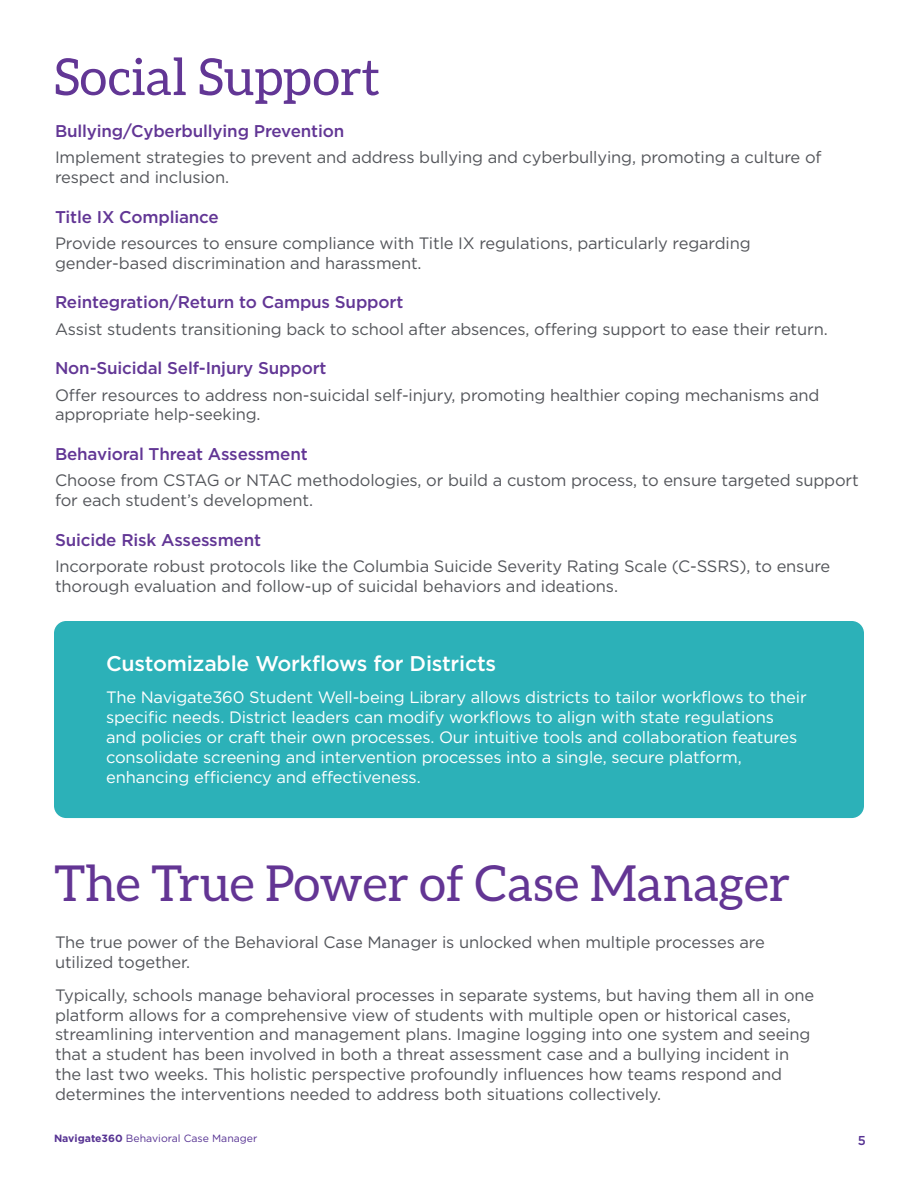
<style>
.page{position:relative;width:918px;height:1188px;background:#fff}
.page>*{position:absolute;margin:0;border:0;box-sizing:border-box;transform-origin:0 0}
.t1{font:51px "Aleo";color:#623695}
.t2{font:49.65px "Aleo";color:#633594}
.t3{font:500 21.3px "Gotham";letter-spacing:-.01em;color:#fff}
.t4{font:500 16.95px "Gotham";letter-spacing:-.01em;color:#623695}
.t5{font:16.5px/19.8px "Gotham";letter-spacing:-.01em;color:#54565b}
.t6{font:16.5px/19.8px "Gotham";letter-spacing:-.01em;color:#fff}
.t7{font:500 12.9px "Gotham";color:#573393}
.t8{font:10.5px "Gotham";color:#573393}
.s1{font-weight:700}
</style>
<div class="page">
<div style="left:54px;top:621px;width:810px;height:197px;background:#2cb1b8;border-radius:12px"></div>
<h1 class="t1" style="left:54px;top:48px;width:328px">Social Support</h1>
<p class="t4" style="left:55px;top:120px;width:291px">Bullying/Cyberbullying Prevention</p>
<p class="t5" style="left:55px;top:147px;width:768px">Implement strategies to prevent and address bullying and cyberbullying, promoting a culture of respect and inclusion.</p>
<p class="t4" style="left:55px;top:206px;width:165px">Title IX Compliance</p>
<p class="t5" style="left:55px;top:233px;width:697px">Provide resources to ensure compliance with Title IX regulations, particularly regarding gender-based discrimination and harassment.</p>
<p class="t4" style="left:55px;top:291px;width:350px">Reintegration/Return to Campus Support</p>
<p class="t5" style="left:55px;top:319px;width:774px">Assist students transitioning back to school after absences, offering support to ease their return.</p>
<p class="t4" style="left:55px;top:357px;width:273px">Non-Suicidal Self-Injury Support</p>
<p class="t5" style="left:55px;top:384px;width:766px">Offer resources to address non-suicidal self-injury, promoting healthier coping mechanisms and appropriate help-seeking.</p>
<p class="t4" style="left:55px;top:443px;width:254px">Behavioral Threat Assessment</p>
<p class="t5" style="left:55px;top:470px;width:805px">Choose from CSTAG or NTAC methodologies, or build a custom process, to ensure targeted support for each student’s development.</p>
<p class="t4" style="left:55px;top:529px;width:208px">Suicide Risk Assessment</p>
<p class="t5" style="left:55px;top:556px;width:777px">Incorporate robust protocols like the Columbia Suicide Severity Rating Scale (C-SSRS), to ensure thorough evaluation and follow-up of suicidal behaviors and ideations.</p>
<p class="t3" style="left:106px;top:649px;width:392px">Customizable Workflows for Districts</p>
<p class="t6" style="left:106px;top:687px;width:702px">The Navigate360 Student Well-being Library allows districts to tailor workflows to their specific needs. District leaders can modify workflows to align with state regulations and policies or craft their own processes. Our intuitive tools and collaboration features consolidate screening and intervention processes into a single, secure platform, enhancing efficiency and effectiveness.</p>
<h2 class="t2" style="left:54px;top:856px;width:738px">The True Power of Case Manager</h2>
<p class="t5" style="left:55px;top:932px;width:711px">The true power of the Behavioral Case Manager is unlocked when multiple processes are utilized together.</p>
<p class="t5" style="left:55px;top:985px;width:761px">Typically, schools manage behavioral processes in separate systems, but having them all in one platform allows for a comprehensive view of students with multiple open or historical cases, streamlining intervention and management plans. Imagine logging into one system and seeing that a student has been involved in both a threat assessment case and a bullying incident in the last two weeks. This holistic perspective profoundly influences how teams respond and determines the interventions needed to address both situations collectively.</p>
<p class="t8" style="left:54px;top:1132px;width:205px"><span class="s1">Navigate360</span> Behavioral Case Manager</p>
<p class="t7" style="left:858px;top:1132px;width:10px">5</p>
</div>
